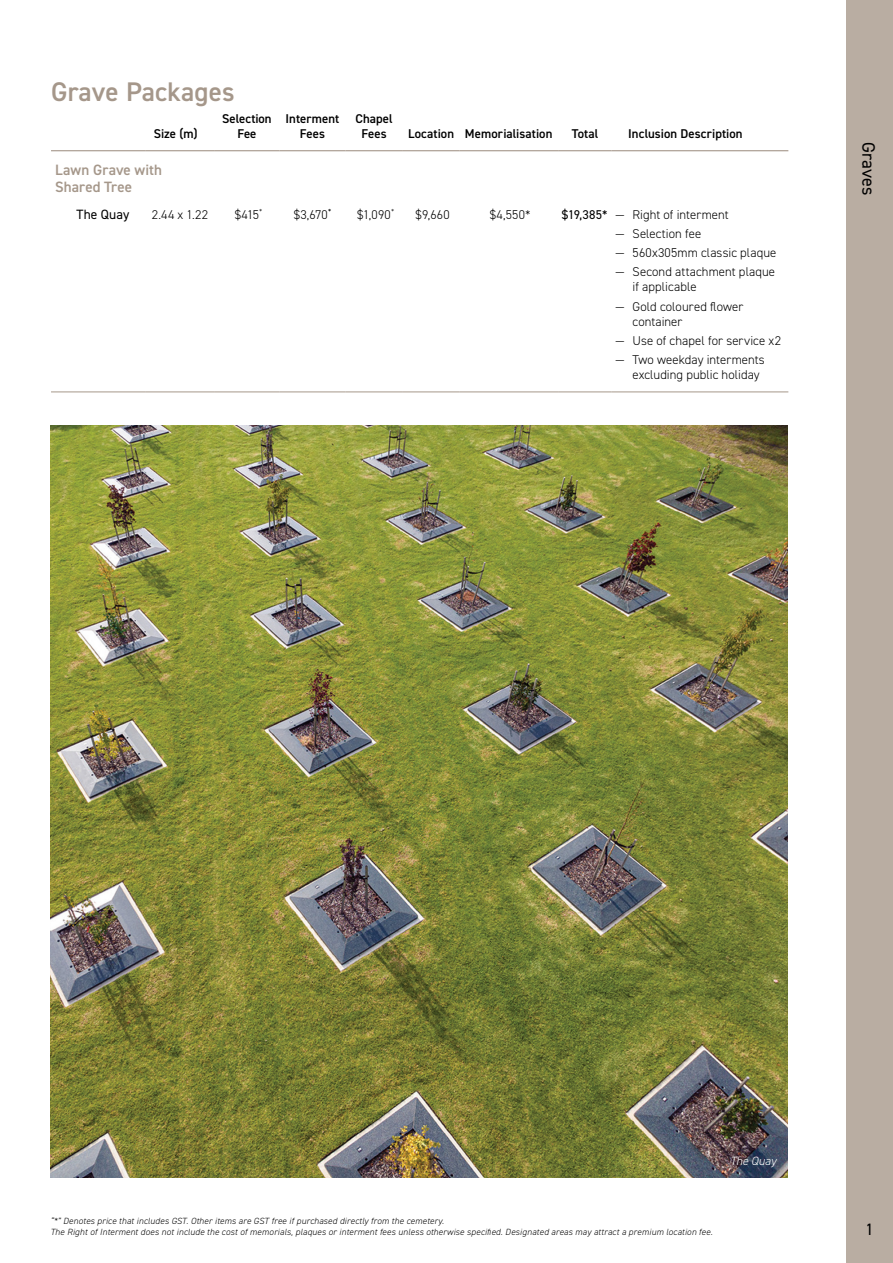
<style>
.page{position:relative;width:893px;height:1263px;background:#fff}
.page>*{position:absolute;margin:0;border:0;box-sizing:border-box;transform-origin:0 0}
.t1{font:600 27px "DIN2014";letter-spacing:.01em;color:#a5978a}
.t2{font:18px "DIN2014";letter-spacing:.005em;color:#000}
.t3{font:16.5px "DIN2014";color:#000}
.t4{font:600 15px/16.5px "DIN2014";color:#a5978a}
.t5{font:13.5px "DIN2014";letter-spacing:.005em;color:#000}
.t6{font:300 12.75px/15px "DIN2014";letter-spacing:.01em;color:#000}
.t7{font:600 12.75px/15px "DIN2014";letter-spacing:.005em;color:#000;text-align:center}
.t8{font:italic 300 12px "DIN2014";color:#fff}
.t9{font:italic 300 9px/11.1px "DIN2014";letter-spacing:.02em;color:#000}
.s1{font-weight:400}
</style>
<div class="page">
<hr style="left:51px;top:150px;width:95px;height:1px;background:#a5978a">
<hr style="left:146px;top:150px;width:68px;height:1px;background:#a5978a">
<hr style="left:214px;top:150px;width:66px;height:1px;background:#a5978a">
<hr style="left:280px;top:150px;width:65px;height:1px;background:#a5978a">
<hr style="left:345px;top:150px;width:58px;height:1px;background:#a5978a">
<hr style="left:403px;top:150px;width:56px;height:1px;background:#a5978a">
<hr style="left:459px;top:150px;width:99px;height:1px;background:#a5978a">
<hr style="left:558px;top:150px;width:53px;height:1px;background:#a5978a">
<hr style="left:611px;top:150px;width:177px;height:1px;background:#a5978a">
<hr style="left:51px;top:392px;width:95px;height:1px;background:#a5978a">
<hr style="left:146px;top:392px;width:68px;height:1px;background:#a5978a">
<hr style="left:214px;top:392px;width:66px;height:1px;background:#a5978a">
<hr style="left:280px;top:392px;width:65px;height:1px;background:#a5978a">
<hr style="left:345px;top:392px;width:58px;height:1px;background:#a5978a">
<hr style="left:403px;top:392px;width:56px;height:1px;background:#a5978a">
<hr style="left:459px;top:392px;width:99px;height:1px;background:#a5978a">
<hr style="left:558px;top:392px;width:53px;height:1px;background:#a5978a">
<hr style="left:611px;top:392px;width:177px;height:1px;background:#a5978a">
<div style="left:846px;top:0;width:47px;height:1263px;background:#b9ada2"></div>
<img style="left:50px;top:425px;width:737px;height:753px">
<h1 class="t1" style="left:51px;top:74px;width:185px">Grave Packages</h1>
<p class="t7" style="left:154px;top:126px;width:45px">Size (m)</p>
<p class="t7" style="left:222px;top:111px;width:51px">Selection<br>Fee</p>
<p class="t7" style="left:286px;top:111px;width:55px">Interment<br>Fees</p>
<p class="t7" style="left:355px;top:111px;width:39px">Chapel<br>Fees</p>
<p class="t7" style="left:408px;top:126px;width:146px">Location Memorialisation</p>
<p class="t7" style="left:572px;top:126px;width:28px">Total</p>
<p class="t7" style="left:628px;top:126px;width:116px">Inclusion Description</p>
<p class="t4" style="left:55px;top:161px;width:108px">Lawn Grave with<br>Shared Tree</p>
<p class="t5" style="left:77px;top:206px;width:54px">The Quay</p>
<p class="t6" style="left:152px;top:207px;width:58px">2.44 x 1.22</p>
<p class="t6" style="left:235px;top:207px;width:29px">$415<sup>*</sup></p>
<p class="t6" style="left:294px;top:207px;width:39px">$3,670<sup>*</sup></p>
<p class="t6" style="left:357px;top:207px;width:39px">$1,090<sup>*</sup></p>
<p class="t6" style="left:416px;top:207px;width:36px">$9,660</p>
<p class="t6" style="left:490px;top:207px;width:42px">$4,550*</p>
<p class="t6" style="left:562px;top:207px;width:168px"><span class="s1">$19,385*</span> — Right of interment</p>
<p class="t6" style="left:615px;top:226px;width:87px">— Selection fee</p>
<p class="t6" style="left:615px;top:245px;width:162px">— 560x305mm classic plaque</p>
<p class="t6" style="left:632px;top:265px;width:144px;text-indent:-17px">— Second attachment plaque if applicable</p>
<p class="t6" style="left:632px;top:299px;width:112px;text-indent:-17px">— Gold coloured flower container</p>
<p class="t6" style="left:615px;top:333px;width:167px">— Use of chapel for service x2</p>
<p class="t6" style="left:632px;top:352px;width:134px;text-indent:-17px">— Two weekday interments excluding public holiday</p>
<h2 class="t2" style="left:880px;top:142px;width:55px;rotate:90deg">Graves</h2>
<p class="t8" style="left:730px;top:1154px;width:48px">The Quay</p>
<p class="t9" style="left:50px;top:1215px;width:664px">“*” Denotes price that includes GST. Other items are GST free if purchased directly from the cemetery.<br>The Right of Interment does not include the cost of memorials, plaques or interment fees unless otherwise specified. Designated areas may attract a premium location fee.</p>
<p class="t3" style="left:865px;top:1219px;width:10px">1</p>
</div>
